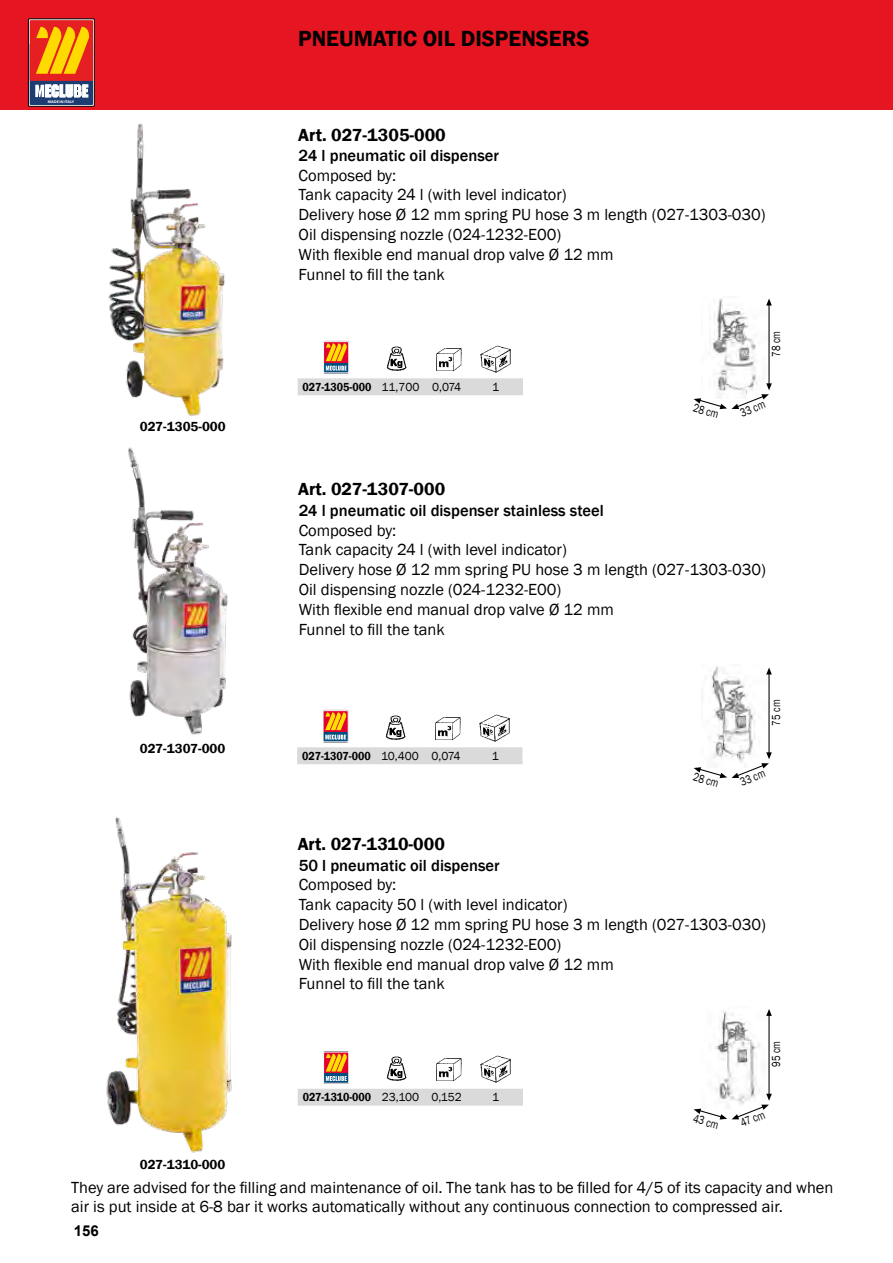
<style>
.page{position:relative;width:893px;height:1263px;background:#fff}
.page>*{position:absolute;margin:0;border:0;box-sizing:border-box;transform-origin:0 0}
.t1{font:600 22.5px "Franklin Gothic";color:#000}
.t2{font:600 18px "Franklin Gothic";color:#000}
.t3{font:16.5px/19.8px "Franklin Gothic";color:#000}
.t4{font:500 16.5px "Franklin Gothic";color:#000}
.t5{font:700 15px "Arial";color:#000}
.t6{font:600 13.5px "Franklin Gothic";color:#000}
.t7{font:600 12px "Franklin Gothic";color:#000;scale:.9 1}
.t8{font:12px "Franklin Gothic";color:#000;scale:.8 1}
.t9{font:12px "Franklin Gothic";color:#000}
.t10{font:700 3.75px "Myriad Pro";color:#fdfdfd;scale:1.06 1}
.s1{font-weight:400}
</style>
<div class="page">
<div style="left:0;top:0;width:893px;height:110px;background:#e51522"></div>
<div style="left:28px;top:19px;width:66px;height:87px;border:1px solid #000"></div>
<svg style="left:30px;top:20px;width:63px;height:85px"></svg>
<img style="left:108px;top:123px;width:117px;height:293px">
<img style="left:128px;top:447px;width:100px;height:288px">
<img style="left:106px;top:817px;width:126px;height:336px">
<div style="left:323px;top:341px;width:26px;height:32px;border:1px solid #fff"></div>
<div style="left:323px;top:710px;width:25px;height:32px;border:1px solid #fff"></div>
<img style="left:386px;top:1055px;width:125px;height:28px">
<div style="left:323px;top:1052px;width:26px;height:31px;border:1px solid #fff"></div>
<svg style="left:325px;top:1052px;width:23px;height:31px"></svg>
<img style="left:712px;top:298px;width:56px;height:85px">
<img style="left:709px;top:666px;width:59px;height:86px">
<img style="left:715px;top:1011px;width:53px;height:83px">
<svg style="left:298px;top:342px;width:225px;height:53px"></svg>
<svg style="left:297px;top:711px;width:225px;height:53px"></svg>
<div style="left:298px;top:1089px;width:225px;height:17px;background:#dadada"></div>
<hr style="left:768px;top:302px;width:2px;height:83px;background:#000">
<svg style="left:766px;top:298px;width:6px;height:7px"></svg>
<svg style="left:694px;top:383px;width:78px;height:26px"></svg>
<hr style="left:768px;top:671px;width:2px;height:83px;background:#000">
<svg style="left:766px;top:667px;width:6px;height:7px"></svg>
<svg style="left:694px;top:752px;width:78px;height:26px"></svg>
<hr style="left:768px;top:1012px;width:2px;height:83px;background:#000">
<svg style="left:766px;top:1009px;width:6px;height:7px"></svg>
<svg style="left:694px;top:1094px;width:78px;height:25px"></svg>
<p class="t10" style="left:48px;top:99px;width:26px">MADE IN ITALY</p>
<p class="t6" style="left:140px;top:418px;width:87px">027-1305-000</p>
<p class="t6" style="left:140px;top:740px;width:87px">027-1307-000</p>
<p class="t6" style="left:140px;top:1156px;width:87px">027-1310-000</p>
<h1 class="t1" style="left:298px;top:24px;width:293px">PNEUMATIC OIL DISPENSERS</h1>
<p class="t2" style="left:298px;top:123px;width:149px">Art. 027-1305-000</p>
<p class="t4" style="left:299px;top:145px;width:202px">24 l pneumatic oil dispenser</p>
<p class="t3" style="left:299px;top:166px;width:469px">Composed by:<br>Tank capacity 24 l (with level indicator)<br>Delivery hose Ø 12 mm spring PU hose 3 m length (027-1303-030)<br>Oil dispensing nozzle (024-1232-E00)<br>With flexible end manual drop valve Ø 12 mm<br>Funnel to fill the tank</p>
<p class="t7" style="left:303px;top:380px;width:178px">027-1305-000 <span class="s1">11,700 0,074</span></p>
<p class="t9" style="left:492px;top:380px;width:9px">1</p>
<p class="t2" style="left:298px;top:478px;width:149px">Art. 027-1307-000</p>
<p class="t8" style="left:695px;top:400px;width:34px;rotate:16deg">28 cm</p>
<p class="t8" style="left:769px;top:357px;width:34px;rotate:-90deg">78 cm</p>
<p class="t8" style="left:738px;top:406px;width:34px;rotate:-22deg">33 cm</p>
<p class="t4" style="left:299px;top:500px;width:306px">24 l pneumatic oil dispenser stainless steel</p>
<p class="t3" style="left:299px;top:520px;width:469px">Composed by:<br>Tank capacity 24 l (with level indicator)<br>Delivery hose Ø 12 mm spring PU hose 3 m length (027-1303-030)<br>Oil dispensing nozzle (024-1232-E00)<br>With flexible end manual drop valve Ø 12 mm<br>Funnel to fill the tank</p>
<p class="t7" style="left:302px;top:749px;width:177px">027-1307-000 <span class="s1">10,400 0,074</span></p>
<p class="t9" style="left:492px;top:748px;width:9px">1</p>
<p class="t2" style="left:298px;top:833px;width:149px">Art. 027-1310-000</p>
<p class="t8" style="left:695px;top:769px;width:34px;rotate:16deg">28 cm</p>
<p class="t8" style="left:769px;top:726px;width:34px;rotate:-90deg">75 cm</p>
<p class="t8" style="left:738px;top:775px;width:34px;rotate:-22deg">33 cm</p>
<p class="t4" style="left:299px;top:855px;width:202px">50 l pneumatic oil dispenser</p>
<p class="t3" style="left:299px;top:875px;width:469px">Composed by:<br>Tank capacity 50 l (with level indicator)<br>Delivery hose Ø 12 mm spring PU hose 3 m length (027-1303-030)<br>Oil dispensing nozzle (024-1232-E00)<br>With flexible end manual drop valve Ø 12 mm<br>Funnel to fill the tank</p>
<p class="t7" style="left:303px;top:1090px;width:178px">027-1310-000 <span class="s1">23,100 0,152</span></p>
<p class="t9" style="left:492px;top:1090px;width:9px">1</p>
<p class="t8" style="left:695px;top:1111px;width:34px;rotate:16deg">43 cm</p>
<p class="t8" style="left:769px;top:1067px;width:34px;rotate:-90deg">95 cm</p>
<p class="t8" style="left:738px;top:1116px;width:33px;rotate:-22deg">47 cm</p>
<p class="t3" style="left:71px;top:1177px;width:764px">They are advised for the filling and maintenance of oil. The tank has to be filled for 4/5 of its capacity and when air is put inside at 6-8 bar it works automatically without any continuous connection to compressed air.</p>
<p class="t5" style="left:74px;top:1220px;width:27px">156</p>
</div>
